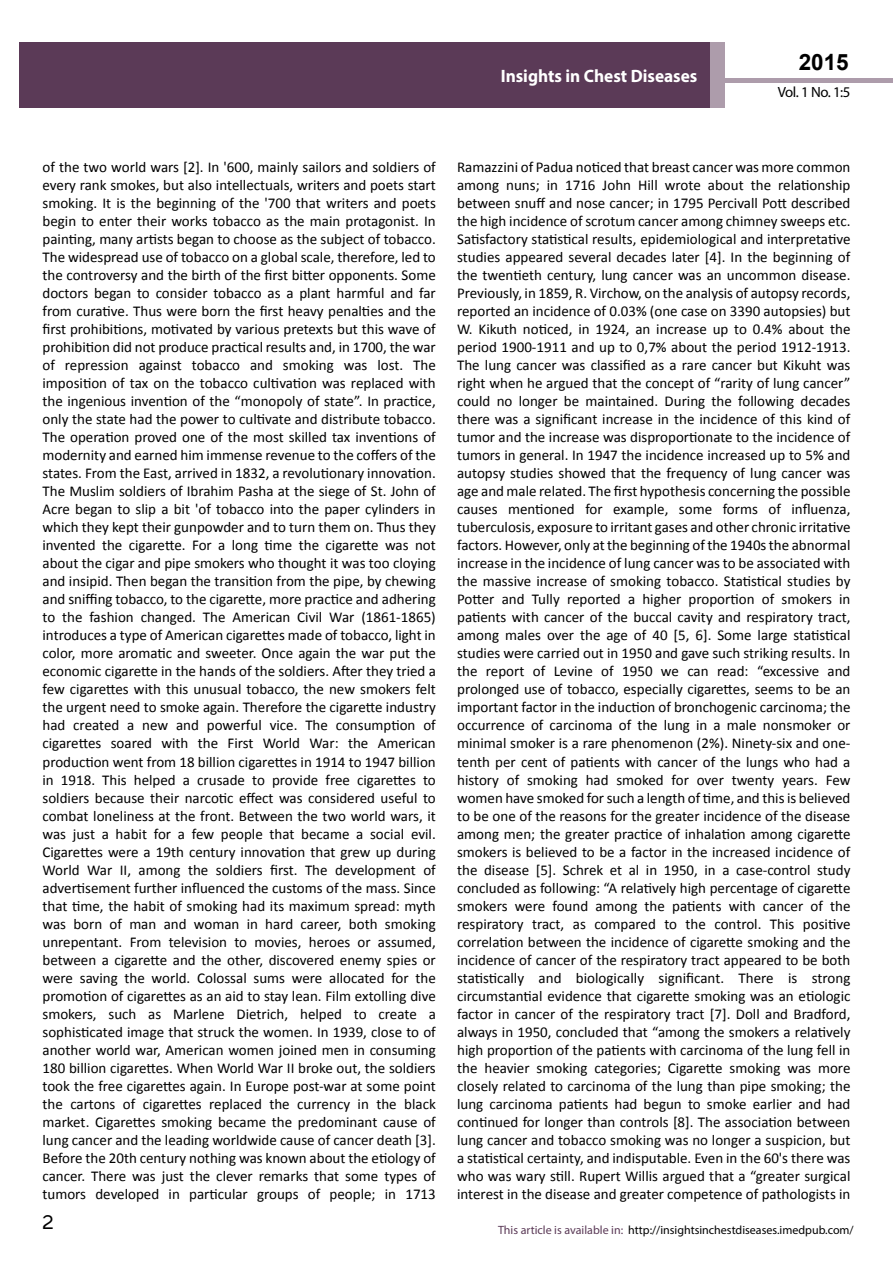
<style>
.page{position:relative;width:893px;height:1263px;background:#fff}
.page>*{position:absolute;margin:0;border:0;box-sizing:border-box;transform-origin:0 0}
.t1{font:25.5px "Tunga";color:#000}
.t2{font:700 22.5px "Arial";color:#000}
.t3{font:700 18px "Myriad Pro";color:#fff;scale:.96 1}
.t4{font:15px/18px "Calibri";color:#000;text-align:justify}
.t5{font:14.85px "Myriad Pro";color:#000}
.t6{font:12px "Myriad Pro";color:#000}
.s1{color:#5b3a57}
</style>
<div class="page">
<hr style="left:725px;top:78px;width:168px;height:4px;background:#ad9cab">
<div style="left:19px;top:42px;width:690px;height:66px;background:#5b3a57"></div>
<div style="left:709px;top:42px;width:16px;height:66px;background:#ad9cab"></div>
<p class="t3" style="left:501px;top:64px;width:206px">Insights in Chest Diseases</p>
<p class="t3" style="left:585px;top:74px;width:128px">ISSN 1698-9465</p>
<h2 class="t2" style="left:799px;top:47px;width:52px">2015</h2>
<p class="t5" style="left:778px;top:83px;width:74px">Vol. 1 No. 1:5</p>
<p class="t4" style="left:43px;top:158px;width:395px">of the two world wars [2]. In '600, mainly sailors and soldiers of every rank smokes, but also intellectuals, writers and poets start smoking. It is the beginning of the '700 that writers and poets begin to enter their works tobacco as the main protagonist. In painting, many artists began to choose as the subject of tobacco.<br>The widespread use of tobacco on a global scale, therefore, led to the controversy and the birth of the first bitter opponents. Some doctors began to consider tobacco as a plant harmful and far from curative. Thus were born the first heavy penalties and the first prohibitions, motivated by various pretexts but this wave of prohibition did not produce practical results and, in 1700, the war of repression against tobacco and smoking was lost. The imposition of tax on the tobacco cultivation was replaced with the ingenious invention of the “monopoly of state”. In practice, only the state had the power to cultivate and distribute tobacco.<br>The operation proved one of the most skilled tax inventions of modernity and earned him immense revenue to the coffers of the states. From the East, arrived in 1832, a revolutionary innovation.<br>The Muslim soldiers of Ibrahim Pasha at the siege of St. John of Acre began to slip a bit 'of tobacco into the paper cylinders in which they kept their gunpowder and to turn them on. Thus they invented the cigarette. For a long time the cigarette was not about the cigar and pipe smokers who thought it was too cloying and insipid. Then began the transition from the pipe, by chewing and sniffing tobacco, to the cigarette, more practice and adhering to the fashion changed. The American Civil War (1861-1865) introduces a type of American cigarettes made of tobacco, light in color, more aromatic and sweeter. Once again the war put the economic cigarette in the hands of the soldiers. After they tried a few cigarettes with this unusual tobacco, the new smokers felt the urgent need to smoke again. Therefore the cigarette industry had created a new and powerful vice. The consumption of cigarettes soared with the First World War: the American production went from 18 billion cigarettes in 1914 to 1947 billion in 1918. This helped a crusade to provide free cigarettes to soldiers because their narcotic effect was considered useful to combat loneliness at the front. Between the two world wars, it was just a habit for a few people that became a social evil.<br>Cigarettes were a 19th century innovation that grew up during World War II, among the soldiers first. The development of advertisement further influenced the customs of the mass. Since that time, the habit of smoking had its maximum spread: myth was born of man and woman in hard career, both smoking unrepentant. From television to movies, heroes or assumed, between a cigarette and the other, discovered enemy spies or were saving the world. Colossal sums were allocated for the promotion of cigarettes as an aid to stay lean. Film extolling dive smokers, such as Marlene Dietrich, helped to create a sophisticated image that struck the women. In 1939, close to of another world war, American women joined men in consuming 180 billion cigarettes. When World War II broke out, the soldiers took the free cigarettes again. In Europe post-war at some point the cartons of cigarettes replaced the currency in the black market. Cigarettes smoking became the predominant cause of lung cancer and the leading worldwide cause of cancer death [3].<br>Before the 20th century nothing was known about the etiology of cancer. There was just the clever remarks that some types of tumors developed in particular groups of people; in 1713</p>
<p class="t4" style="left:457px;top:158px;width:395px">Ramazzini of Padua noticed that breast cancer was more common among nuns; in 1716 John Hill wrote about the relationship between snuff and nose cancer; in 1795 Percivall Pott described the high incidence of scrotum cancer among chimney sweeps etc.<br>Satisfactory statistical results, epidemiological and interpretative studies appeared several decades later [4]. In the beginning of the twentieth century, lung cancer was an uncommon disease.<br>Previously, in 1859, R. Virchow, on the analysis of autopsy records, reported an incidence of 0.03% (one case on 3390 autopsies) but W. Kikuth noticed, in 1924, an increase up to 0.4% about the period 1900-1911 and up to 0,7% about the period 1912-1913.<br>The lung cancer was classified as a rare cancer but Kikuht was right when he argued that the concept of “rarity of lung cancer” could no longer be maintained. During the following decades there was a significant increase in the incidence of this kind of tumor and the increase was disproportionate to the incidence of tumors in general. In 1947 the incidence increased up to 5% and autopsy studies showed that the frequency of lung cancer was age and male related. The first hypothesis concerning the possible causes mentioned for example, some forms of influenza, tuberculosis, exposure to irritant gases and other chronic irritative factors. However, only at the beginning of the 1940s the abnormal increase in the incidence of lung cancer was to be associated with the massive increase of smoking tobacco. Statistical studies by Potter and Tully reported a higher proportion of smokers in patients with cancer of the buccal cavity and respiratory tract, among males over the age of 40 [5, 6]. Some large statistical studies were carried out in 1950 and gave such striking results. In the report of Levine of 1950 we can read: “excessive and prolonged use of tobacco, especially cigarettes, seems to be an important factor in the induction of bronchogenic carcinoma; the occurrence of carcinoma of the lung in a male nonsmoker or minimal smoker is a rare phenomenon (2%). Ninety-six and one&shy;tenth per cent of patients with cancer of the lungs who had a history of smoking had smoked for over twenty years. Few women have smoked for such a length of time, and this is believed to be one of the reasons for the greater incidence of the disease among men; the greater practice of inhalation among cigarette smokers is believed to be a factor in the increased incidence of the disease [5]. Schrek et al in 1950, in a case-control study concluded as following: “A relatively high percentage of cigarette smokers were found among the patients with cancer of the respiratory tract, as compared to the control. This positive correlation between the incidence of cigarette smoking and the incidence of cancer of the respiratory tract appeared to be both statistically and biologically significant. There is strong circumstantial evidence that cigarette smoking was an etiologic factor in cancer of the respiratory tract [7]. Doll and Bradford, always in 1950, concluded that “among the smokers a relatively high proportion of the patients with carcinoma of the lung fell in the heavier smoking categories; Cigarette smoking was more closely related to carcinoma of the lung than pipe smoking; the lung carcinoma patients had begun to smoke earlier and had continued for longer than controls [8]. The association between lung cancer and tobacco smoking was no longer a suspicion, but a statistical certainty, and indisputable. Even in the 60's there was who was wary still. Rupert Willis argued that a “greater surgical interest in the disease and greater competence of pathologists in</p>
<h1 class="t1" style="left:42px;top:1205px;width:13px">2</h1>
<p class="t6" style="left:498px;top:1222px;width:357px"><span class="s1">This article is available in:</span> http://insightsinchestdiseases.imedpub.com/</p>
</div>
